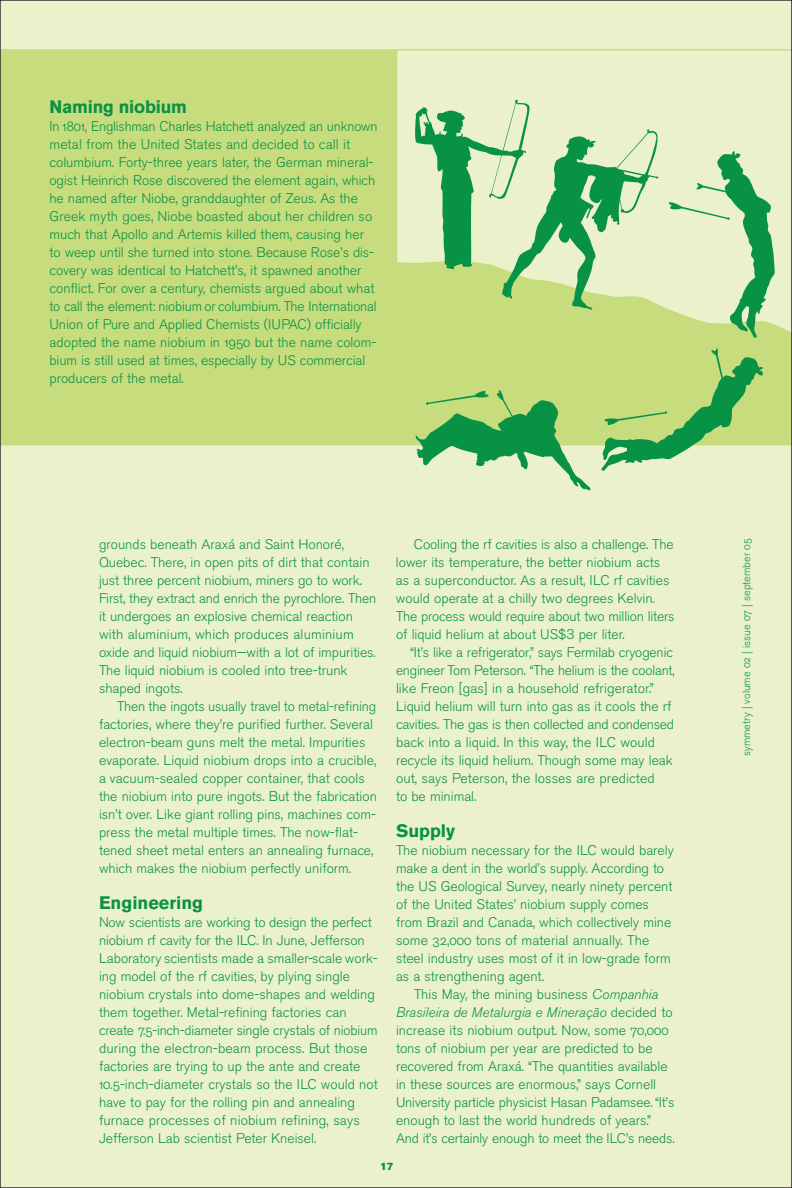
<style>
.page{position:relative;width:792px;height:1188px;background:#ebf2cb}
.page>*{position:absolute;margin:0;border:0;box-sizing:border-box;transform-origin:0 0}
.t1{font:700 18px "Akzidenz Grotesk BE";color:#089245}
.t2{font:13.8px/18px "Akzidenz Grotesk BE Light Os F";color:#089245}
.t3{font:italic 300 13.8px "Akzidenz Grotesk BE";letter-spacing:.005em;color:#089245}
.t4{font:10.8px "Akzidenz Grotesk BE Light Os F";color:#089245}
.t5{font:10.5px "Akzidenz Grotesk BE Super";color:#089245}
.s1{font-family:"Akzidenz Grotesk BE";font-weight:300}
.s2{font-family:"Akzidenz Grotesk BE";font-weight:300;font-style:italic}
.s3{font-family:"Akzidenz Grotesk BE Light Os F";font-weight:400;font-style:normal}
</style>
<div class="page">
<svg style="left:2px;top:51px;width:788px;height:395px;fill:#c6dc7d"></svg>
<svg style="left:415px;top:99px;width:244px;height:211px"></svg>
<svg style="left:667px;top:151px;width:108px;height:187px"></svg>
<svg style="left:601px;top:348px;width:163px;height:123px;background:#a2cf7c"></svg>
<svg style="left:415px;top:390px;width:176px;height:100px"></svg>
<hr style="left:0;top:50px;width:792px;height:1px;background:#c6dc7d">
<h1 class="t1" style="left:50px;top:100px;width:139px">Naming niobium</h1>
<p class="t2" style="left:50px;top:118px;width:330px">In 1801, Englishman Charles Hatchett analyzed an unknown metal from the United States and decided to call it columbium. Forty-three years later, the German mineral&shy;ogist Heinrich Rose discovered the element again, which he named after Niobe, granddaughter of Zeus. As the Greek myth goes, Niobe boasted about her children so much that Apollo and Artemis killed them, causing her to weep until she turned into stone. Because Rose’s dis&shy;covery was identical to Hatchett’s, it spawned another conflict. For over a century, chemists argued about what to call the element: niobium or columbium. The International Union of Pure and Applied Chemists (IUPAC) officially adopted the name niobium in 1950 but the name colom&shy;bium is still used at times, especially by US commercial producers of the metal.</p>
<p class="t2" style="left:99px;top:537px;width:279px">grounds beneath Araxá and Saint Honoré, Quebec. There, in open pits of dirt that contain just three percent niobium, miners go to work.<br>First, they extract and enrich the pyrochlore. Then it undergoes an explosive chemical reaction with aluminium, which produces aluminium oxide and liquid niobium—with a lot of impurities.<br>The liquid niobium is cooled into tree-trunk shaped ingots.</p>
<p class="t2" style="left:99px;top:699px;width:279px;text-indent:18px">Then the ingots usually travel to metal-refining factories, where they’re purified further. Several electron-beam guns melt the metal. Impurities evaporate. Liquid niobium drops into a crucible, a vacuum-sealed copper container, that cools the niobium into pure ingots. But the fabrication isn’t over. Like giant rolling pins, machines com&shy;press the metal multiple times. The now-flat&shy;tened sheet metal enters an annealing furnace, which makes the niobium perfectly uniform.</p>
<h1 class="t1" style="left:99px;top:896px;width:106px">Engineering</h1>
<p class="t2" style="left:99px;top:915px;width:280px">Now scientists are working to design the perfect niobium rf cavity for the ILC. In June, Jefferson Laboratory scientists made a smaller-scale work&shy;ing model of the rf cavities, by plying single niobium crystals into dome-shapes and welding them together. Metal-refining factories can create 7.5-inch-diameter single crystals of niobium during the electron-beam process. But those factories are trying to up the ante and create 10.5-inch-diameter crystals so the ILC would not have to pay for the rolling pin and annealing furnace processes of niobium refining, says Jefferson Lab scientist Peter Kneisel.</p>
<p class="t2" style="left:396px;top:537px;width:280px;text-indent:18px">Cooling the rf cavities is also a challenge. The lower its temperature, the better niobium acts as a superconductor. As a result, ILC rf cavities would operate at a chilly two degrees Kelvin.<br>The process would require about two million liters of liquid helium at about US$<span class="s1">3</span> per liter.</p>
<p class="t2" style="left:396px;top:645px;width:280px;text-indent:14px">“It’s like a refrigerator,” says Fermilab cryogenic engineer Tom Peterson. “The helium is the coolant, like Freon [gas] in a household refrigerator.” Liquid helium will turn into gas as it cools the rf cavities. The gas is then collected and condensed back into a liquid. In this way, the ILC would recycle its liquid helium. Though some may leak out, says Peterson, the losses are predicted<br>to be minimal.</p>
<h1 class="t1" style="left:396px;top:824px;width:61px">Supply</h1>
<p class="t2" style="left:396px;top:843px;width:279px">The niobium necessary for the ILC would barely make a dent in the world’s supply. According to the US Geological Survey, nearly ninety percent of the United States’ niobium supply comes from Brazil and Canada, which collectively mine some 32,000 tons of material annually. The steel industry uses most of it in low-grade form as a strengthening agent.</p>
<p class="t2" style="left:414px;top:987px;width:246px">This May, the mining business <span class="s2">Companhia</span></p>
<p class="t3" style="left:396px;top:1007px;width:278px">Brasileira de Metalurgia e Mineração <span class="s3">decided to</span></p>
<p class="t2" style="left:396px;top:1023px;width:280px">increase its niobium output. Now, some 70,000 tons of niobium per year are predicted to be recovered from Araxá. “The quantities available in these sources are enormous,” says Cornell University particle physicist Hasan Padamsee. “It’s enough to last the world hundreds of years.” And it’s certainly enough to meet the ILC’s needs.</p>
<p class="t5" style="left:380px;top:1163px;width:15px">17</p>
<p class="t4" style="left:743px;top:756px;width:219px;rotate:-90deg">symmetry | volume 02 | issue 07 | september 05</p>
</div>
